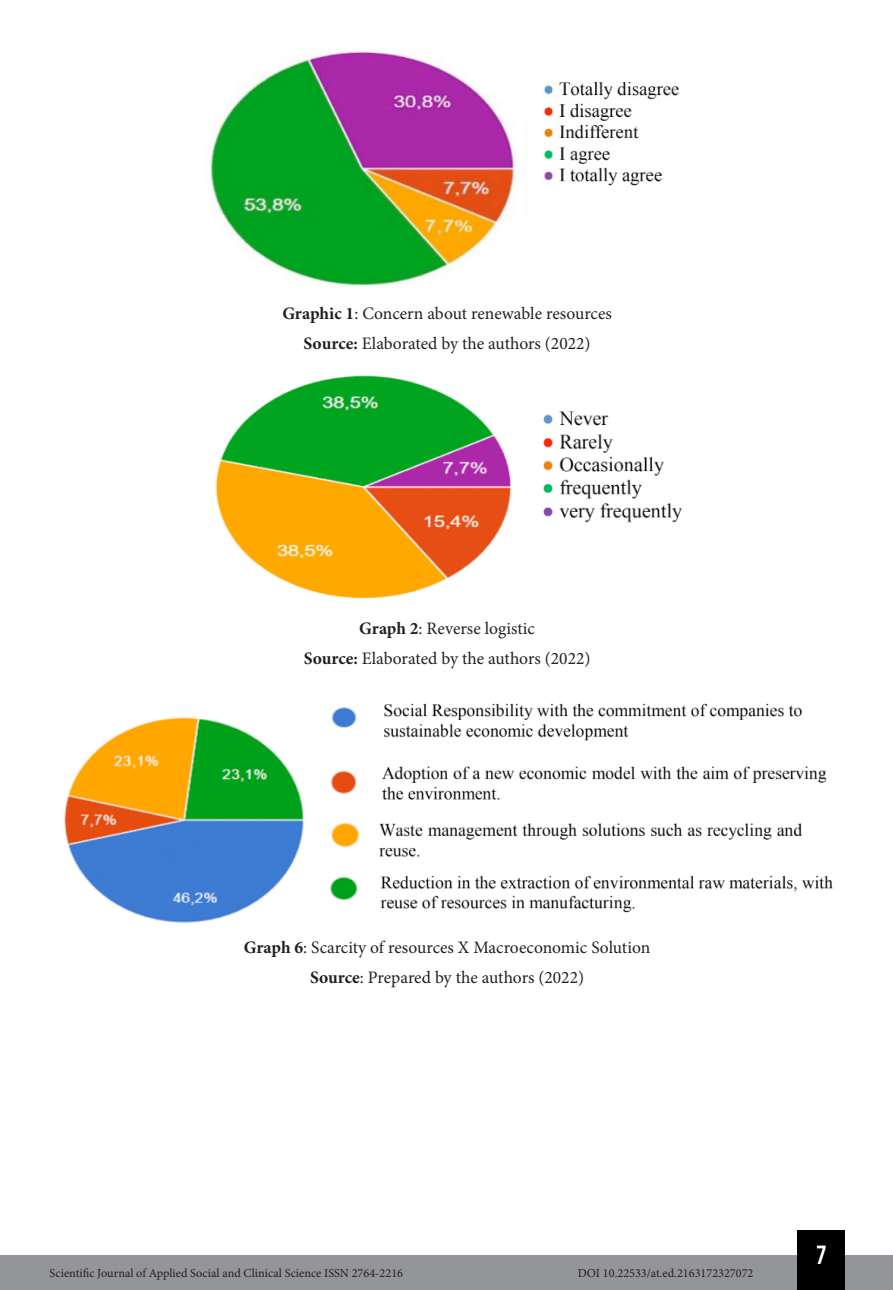
<style>
.page{position:relative;width:893px;height:1290px;background:#fff}
.page>*{position:absolute;margin:0;border:0;box-sizing:border-box;transform-origin:0 0}
.t1{font:26.25px "Bebas Kai";color:#fff}
.Info_Imagem{font:17.5px "Minion Pro";color:#231f20}
.t2{font:12.25px "Minion Pro";color:#231f20}
.s1{font-weight:700}
</style>
<div class="page">
<div style="left:0;top:1255px;width:893px;height:35px;background:#939598"></div>
<div style="left:797px;top:1230px;width:48px;height:60px;background:#000"></div>
<img style="left:210px;top:51px;width:469px;height:235px">
<img style="left:216px;top:375px;width:467px;height:224px">
<img style="left:64px;top:703px;width:769px;height:220px">
<p class="Info_Imagem" style="left:282px;top:302px;width:331px"><span class="s1">Graphic 1</span>: Concern about renewable resources</p>
<p class="Info_Imagem" style="left:304px;top:331px;width:288px"><span class="s1">Source:</span> Elaborated by the authors (2022)</p>
<p class="Info_Imagem" style="left:359px;top:617px;width:177px"><span class="s1">Graph 2</span>: Reverse logistic</p>
<p class="Info_Imagem" style="left:304px;top:646px;width:288px"><span class="s1">Source:</span> Elaborated by the authors (2022)</p>
<p class="Info_Imagem" style="left:244px;top:936px;width:408px"><span class="s1">Graph 6</span>: Scarcity of resources X Macroeconomic Solution</p>
<p class="Info_Imagem" style="left:310px;top:965px;width:276px"><span class="s1">Source</span>: Prepared by the authors (2022)</p>
<p class="t2" style="left:50px;top:1265px;width:355px">Scientific Journal of Applied Social and Clinical Science ISSN 2764-2216</p>
<p class="t2" style="left:578px;top:1265px;width:177px">DOI 10.22533/at.ed.2163172327072</p>
<h1 class="t1" style="left:817px;top:1241px;width:11px">7</h1>
</div>
